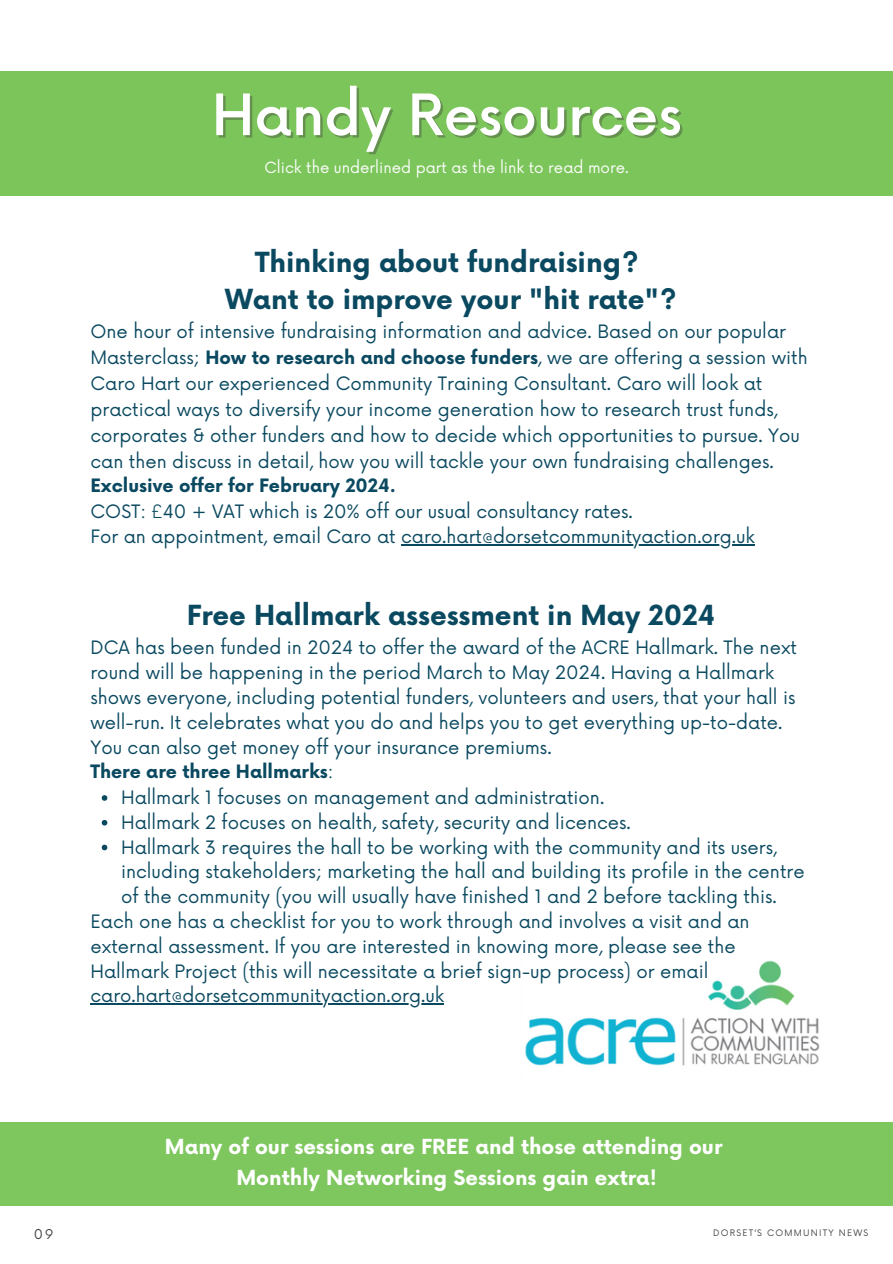
<style>
.page{position:relative;width:893px;height:1264px;background:#fff}
.page>*{position:absolute;margin:0;border:0;box-sizing:border-box;transform-origin:0 0}
.t1{font:500 55.5px "Now";color:#fff}
.t2{font:700 27px/37.2px "Now";color:#0a4960;text-align:center}
.t3{font:700 20.25px/30.3px "Now";color:#fff;text-align:center}
.t4{font:18px/25.8px "Now";color:#0a4960}
.t5{font:700 18px "Now";color:#0a4960}
.t6{font:15px "Now";color:#fff}
.t7{font:13.2px "Now";color:#444440}
.t8{font:8.7px "Now";letter-spacing:.14em;color:#444440}
.s1{font-weight:700}
.s2{font-weight:400}
</style>
<div class="page">
<div style="left:0;top:71px;width:892px;height:124px;background:#7bc55a"></div>
<div style="left:0;top:1122px;width:892px;height:84px;background:#7ec65e"></div>
<img style="left:525px;top:960px;width:295px;height:106px">
<hr style="left:401px;top:544px;width:353px;height:1px;background:#0a4960">
<svg style="left:102px;top:795px;width:5px;height:5px"></svg>
<svg style="left:102px;top:820px;width:5px;height:5px"></svg>
<svg style="left:102px;top:844px;width:5px;height:6px"></svg>
<hr style="left:90px;top:1003px;width:354px;height:1px;background:#0a4960">
<h1 class="t1" style="left:212px;top:85px;width:471px">Handy Resources</h1>
<p class="t6" style="left:264px;top:159px;width:365px">Click the underlined part as the link to read more.</p>
<h2 class="t2" style="left:225px;top:245px;width:453px">Thinking about fundraising?<br>Want to improve your "hit rate"?</h2>
<p class="t4" style="left:90px;top:320px;width:718px">One hour of intensive fundraising information and advice. Based on our popular Masterclass; <span class="s1">How to research and choose funders</span>, we are offering a session with Caro Hart our experienced Community Training Consultant. Caro will look at practical ways to diversify your income generation how to research trust funds, corporates &amp; other funders and how to decide which opportunities to pursue. You can then discuss in detail, how you will tackle your own fundraising challenges.</p>
<p class="t5" style="left:90px;top:476px;width:307px">Exclusive offer for February 2024.</p>
<p class="t4" style="left:90px;top:500px;width:666px;line-height:24.8px">COST: £40 + VAT which is 20% off our usual consultancy rates.<br>For an appointment, email Caro at caro.hart@dorsetcommunityaction.org.uk</p>
<h2 class="t2" style="left:187px;top:598px;width:530px">Free Hallmark assessment in May 2024</h2>
<p class="t4" style="left:90px;top:636px;width:708px">DCA has been funded in 2024 to offer the award of the ACRE Hallmark. The next</p>
<p class="t4" style="left:90px;top:660px;width:685px">round will be happening in the period March to May 2024. Having a Hallmark</p>
<p class="t4" style="left:90px;top:685px;width:706px">shows everyone, including potential funders, volunteers and users, that your hall is</p>
<p class="t4" style="left:90px;top:710px;width:693px">well-run. It celebrates what you do and helps you to get everything up-to-date.</p>
<p class="t4" style="left:90px;top:735px;width:462px">You can also get money off your insurance premiums.</p>
<p class="t5" style="left:90px;top:762px;width:244px">There are three Hallmarks<span class="s2">:</span></p>
<p class="t4" style="left:121px;top:785px;width:484px">Hallmark 1 focuses on management and administration.</p>
<p class="t4" style="left:121px;top:810px;width:511px">Hallmark 2 focuses on health, safety, security and licences.</p>
<p class="t4" style="left:121px;top:835px;width:657px">Hallmark 3 requires the hall to be working with the community and its users,</p>
<p class="t4" style="left:121px;top:860px;width:685px">including stakeholders; marketing the hall and building its profile in the centre</p>
<p class="t4" style="left:121px;top:884px;width:657px">of the community (you will usually have finished 1 and 2 before tackling this.</p>
<p class="t4" style="left:90px;top:909px;width:660px">Each one has a checklist for you to work through and involves a visit and an</p>
<p class="t4" style="left:90px;top:934px;width:646px">external assessment. If you are interested in knowing more, please see the</p>
<p class="t4" style="left:90px;top:959px;width:619px">Hallmark Project (this will necessitate a brief sign-up process) or email</p>
<p class="t4" style="left:90px;top:983px;width:355px">caro.hart@dorsetcommunityaction.org.uk</p>
<p class="t3" style="left:165px;top:1133px;width:559px">Many of our sessions are FREE and those attending our<br>Monthly Networking Sessions gain extra!</p>
<p class="t7" style="left:34px;top:1226px;width:21px">09</p>
<p class="t8" style="left:713px;top:1228px;width:157px">DORSET’S COMMUNITY NEWS</p>
</div>
